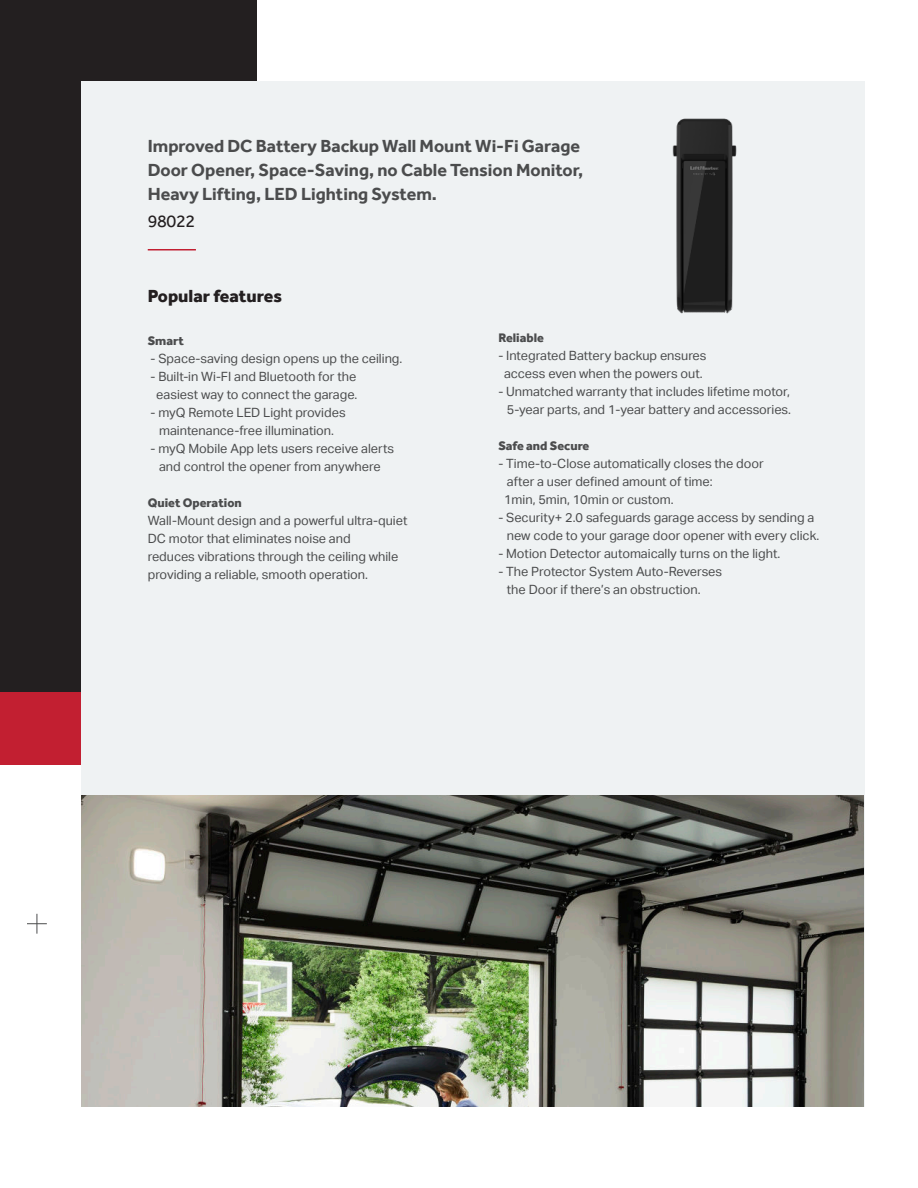
<style>
.page{position:relative;width:918px;height:1188px;background:#fff}
.page>*{position:absolute;margin:0;border:0;box-sizing:border-box;transform-origin:0 0}
.t1{font:700 18px/24px "Effra";color:#4b4c4d}
.t2{font:800 18px "Effra";color:#231f20}
.t3{font:18px "Effra";letter-spacing:-.02em;color:#231f20}
.t4{font:12.75px/18px "Aktiv Grotesk";color:#4b4c4d;text-align:center}
.t5{font:800 12.75px "Effra";color:#4b4c4d}
</style>
<div class="page">
<div style="left:0;top:691px;width:257px;height:74px;background:#c21f31"></div>
<div style="left:0;top:0;width:257px;height:691px;background:#231f20"></div>
<div style="left:81px;top:81px;width:783px;height:1026px;background:#eff2f3"></div>
<svg style="left:27px;top:914px;width:20px;height:20px"></svg>
<img style="left:81px;top:795px;width:783px;height:312px">
<hr style="left:148px;top:249px;width:48px;height:1px;background:#c21f31">
<img style="left:672px;top:118px;width:65px;height:196px">
<h1 class="t1" style="left:148px;top:135px;width:437px">Improved DC Battery Backup Wall Mount Wi-Fi Garage<br>Door Opener, Space-Saving, no Cable Tension Monitor,<br>Heavy Lifting, LED Lighting System.</h1>
<h1 class="t3" style="left:148px;top:214px;width:49px">98022</h1>
<h1 class="t2" style="left:148px;top:289px;width:136px">Popular features</h1>
<p class="t5" style="left:148px;top:335px;width:38px">Smart</p>
<p class="t4" style="left:151px;top:349px;width:253px">- Space-saving design opens up the ceiling.</p>
<p class="t4" style="left:151px;top:367px;width:208px">- Built-in Wi-FI and Bluetooth for the easiest way to connect the garage.</p>
<p class="t4" style="left:151px;top:403px;width:197px">- myQ Remote LED Light provides maintenance-free illumination.</p>
<p class="t4" style="left:151px;top:439px;width:245px">- myQ Mobile App lets users receive alerts and control the opener from anywhere</p>
<p class="t5" style="left:148px;top:497px;width:96px">Quiet Operation</p>
<p class="t4" style="left:148px;top:511px;width:261px;text-align:left">Wall-Mount design and a powerful ultra-quiet DC motor that eliminates noise and<br>reduces vibrations through the ceiling while providing a reliable, smooth operation.</p>
<p class="t5" style="left:498px;top:332px;width:47px">Reliable</p>
<p class="t4" style="left:498px;top:347px;width:210px">- Integrated Battery backup ensures access even when the powers out.</p>
<p class="t4" style="left:498px;top:383px;width:294px;text-align:right">- Unmatched warranty that includes lifetime motor,<br>5-year parts, and 1-year battery and accessories.</p>
<p class="t5" style="left:498px;top:440px;width:93px">Safe and Secure</p>
<p class="t4" style="left:504px;top:455px;width:261px;text-align:left;text-indent:-6px">- Time-to-Close automatically closes the door after a user defined amount of time:<br>1min, 5min, 10min or custom.</p>
<p class="t4" style="left:507px;top:509px;width:314px;text-align:left;text-indent:-9px">- Security+ 2.0 safeguards garage access by sending a new code to your garage door opener with every click.</p>
<p class="t4" style="left:498px;top:545px;width:284px">- Motion Detector automaically turns on the light.</p>
<p class="t4" style="left:507px;top:563px;width:217px;text-align:left;text-indent:-9px">- The Protector System Auto-Reverses the Door if there’s an obstruction.</p>
</div>
